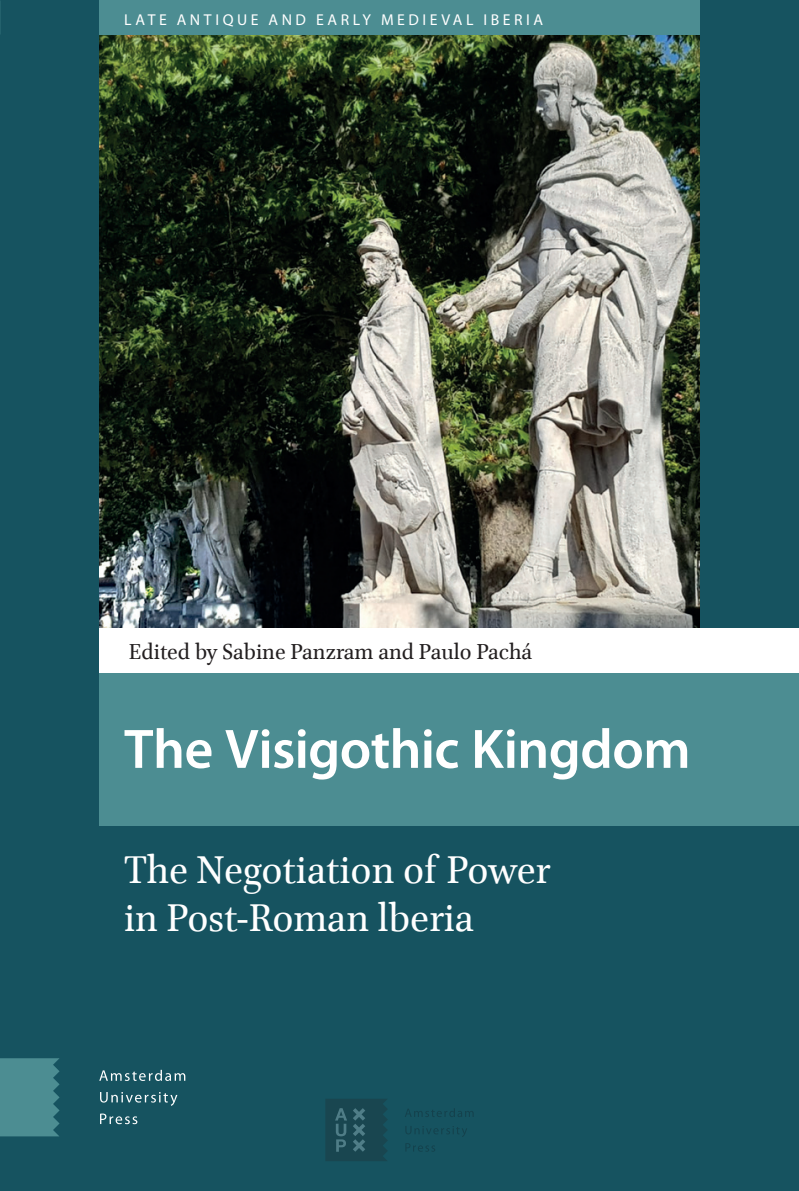
<style>
.page{position:relative;width:799px;height:1191px;background:#165360}
.page>*{position:absolute;margin:0;border:0;box-sizing:border-box;transform-origin:0 0}
.t1{font:600 56px "Myriad Pro";letter-spacing:-.01em;color:#fff}
.t2{font:43.75px/47.2px "Brill";color:#fff}
.t3{font:24.5px "Brill";color:#231f20}
.t4{font:15.75px "Myriad Pro";letter-spacing:.225em;color:#fff}
</style>
<div class="page">
<img style="left:99px;top:35px;width:600px;height:593px">
<div style="left:99px;top:0;width:600px;height:35px;background:#4c8d92"></div>
<svg style="left:100px;top:1113px;width:37px;height:11px"></svg>
<svg style="left:100px;top:1092px;width:77px;height:13px"></svg>
<svg style="left:99px;top:1069px;width:86px;height:12px"></svg>
<div style="left:99px;top:672px;width:700px;height:154px;background:#4c8d92"></div>
<div style="left:99px;top:628px;width:700px;height:44px;background:#fff"></div>
<svg style="left:0;top:1px;width:60px;height:1136px"></svg>
<svg style="left:405px;top:1143px;width:30px;height:8px"></svg>
<svg style="left:405px;top:1126px;width:62px;height:11px"></svg>
<svg style="left:405px;top:1108px;width:68px;height:9px"></svg>
<svg style="left:325px;top:1099px;width:63px;height:62px"></svg>
<p class="t4" style="left:124px;top:10px;width:420px">LATE ANTIQUE AND EARLY MEDIEVAL IBERIA</p>
<p class="t3" style="left:129px;top:635px;width:405px">Edited by Sabine Panzram and Paulo Pachá</p>
<p class="t1" style="left:124px;top:713px;width:568px">The Visigothic Kingdom</p>
<p class="t2" style="left:124px;top:848px;width:428px">The Negotiation of Power in Post-Roman lberia</p>
</div>
